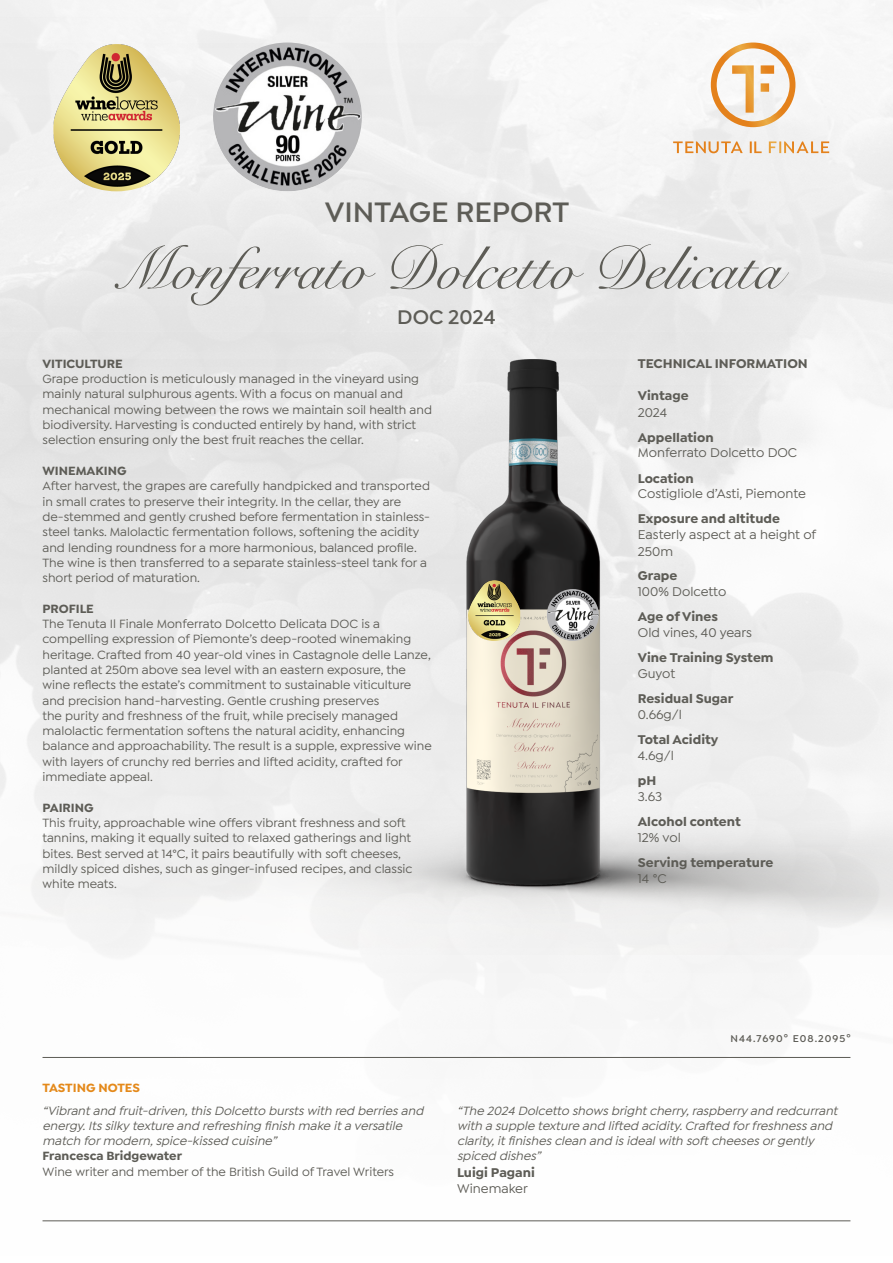
<style>
.page{position:relative;width:893px;height:1263px;background:#fff}
.page>*{position:absolute;margin:0;border:0;box-sizing:border-box;transform-origin:0 0}
.t1{font:60px "Snell Roundhand";color:#5d5c56}
.t2{font:600 30px "Isidora Sans";color:#5d5c56}
.t3{font:600 21px "Isidora Sans";color:#5d5c56}
.t4{font:700 13.5px "Isidora Sans";color:#5d5c56}
.t5{font:500 13.5px/16.2px "Isidora Sans";color:#5d5c56}
.t6{font:500 12.75px/15.3px "Isidora Sans";color:#5d5c56}
.t7{font:italic 500 12.75px/15.3px "Isidora Sans";color:#5d5c56}
.t8{font:700 12.75px "Isidora Sans";color:#5d5c56}
.t9{font:700 12.75px "Isidora Sans";color:#e4891a}
.t10{font:600 10.5px "Isidora Sans";letter-spacing:.1em;color:#5d5c56}
</style>
<div class="page">
<img style="left:0;top:266px;width:893px;height:689px">
<hr style="left:43px;top:1057px;width:807px;height:1px;background:#5d5c56">
<hr style="left:43px;top:1220px;width:807px;height:1px;background:#5d5c56">
<svg style="left:673px;top:43px;width:156px;height:110px"></svg>
<img style="left:53px;top:44px;width:127px;height:147px">
<img style="left:468px;top:580px;width:52px;height:61px">
<img style="left:547px;top:589px;width:52px;height:52px;border-radius:26px">
<img style="left:213px;top:43px;width:149px;height:148px;border-radius:74px">
<h2 class="t2" style="left:325px;top:195px;width:246px">VINTAGE REPORT</h2>
<h1 class="t1" style="left:112px;top:221px;width:671px">Monferrato Dolcetto Delicata</h1>
<h3 class="t3" style="left:397px;top:305px;width:100px">DOC 2024</h3>
<p class="t8" style="left:43px;top:356px;width:82px">VITICULTURE</p>
<p class="t6" style="left:43px;top:371px;width:391px">Grape production is meticulously managed in the vineyard using mainly natural sulphurous agents. With a focus on manual and mechanical mowing between the rows we maintain soil health and biodiversity. Harvesting is conducted entirely by hand, with strict selection ensuring only the best fruit reaches the cellar.</p>
<p class="t8" style="left:43px;top:463px;width:86px">WINEMAKING</p>
<p class="t6" style="left:43px;top:478px;width:389px">After harvest, the grapes are carefully handpicked and transported in small crates to preserve their integrity. In the cellar, they are de-stemmed and gently crushed before fermentation in stainless&shy;steel tanks. Malolactic fermentation follows, softening the acidity and lending roundness for a more harmonious, balanced profile.<br>The wine is then transferred to a separate stainless-steel tank for a short period of maturation.</p>
<p class="t8" style="left:43px;top:601px;width:53px">PROFILE</p>
<p class="t6" style="left:43px;top:616px;width:391px">The Tenuta Il Finale Monferrato Dolcetto Delicata DOC is a compelling expression of Piemonte’s deep-rooted winemaking heritage. Crafted from 40 year-old vines in Castagnole delle Lanze, planted at 250m above sea level with an eastern exposure, the wine reflects the estate’s commitment to sustainable viticulture and precision hand-harvesting. Gentle crushing preserves<br>the purity and freshness of the fruit, while precisely managed malolactic fermentation softens the natural acidity, enhancing balance and approachability. The result is a supple, expressive wine with layers of crunchy red berries and lifted acidity, crafted for immediate appeal.</p>
<p class="t8" style="left:43px;top:799px;width:53px">PAIRING</p>
<p class="t6" style="left:43px;top:815px;width:371px">This fruity, approachable wine offers vibrant freshness and soft tannins, making it equally suited to relaxed gatherings and light bites. Best served at 14°C, it pairs beautifully with soft cheeses, mildly spiced dishes, such as ginger-infused recipes, and classic white meats.</p>
<p class="t4" style="left:638px;top:356px;width:171px">TECHNICAL INFORMATION</p>
<p class="t4" style="left:638px;top:388px;width:52px">Vintage</p>
<p class="t5" style="left:638px;top:404px;width:31px">2024</p>
<p class="t4" style="left:638px;top:429px;width:77px">Appellation</p>
<p class="t5" style="left:638px;top:445px;width:161px">Monferrato Dolcetto DOC</p>
<p class="t4" style="left:638px;top:470px;width:57px">Location</p>
<p class="t5" style="left:638px;top:486px;width:170px">Costigliole d’Asti, Piemonte</p>
<p class="t4" style="left:638px;top:510px;width:144px">Exposure and altitude</p>
<p class="t5" style="left:638px;top:527px;width:180px">Easterly aspect at a height of<br>250m</p>
<p class="t4" style="left:638px;top:567px;width:41px">Grape</p>
<p class="t5" style="left:638px;top:584px;width:90px">100% Dolcetto</p>
<p class="t4" style="left:638px;top:608px;width:82px">Age of Vines</p>
<p class="t5" style="left:638px;top:625px;width:116px">Old vines, 40 years</p>
<p class="t4" style="left:638px;top:649px;width:137px">Vine Training System</p>
<p class="t5" style="left:638px;top:666px;width:39px">Guyot</p>
<p class="t4" style="left:638px;top:690px;width:97px">Residual Sugar</p>
<p class="t5" style="left:638px;top:707px;width:46px">0.66g/l</p>
<p class="t4" style="left:638px;top:731px;width:82px">Total Acidity</p>
<p class="t5" style="left:638px;top:747px;width:38px">4.6g/l</p>
<p class="t4" style="left:638px;top:772px;width:20px">pH</p>
<p class="t5" style="left:638px;top:788px;width:26px">3.63</p>
<p class="t4" style="left:638px;top:813px;width:105px">Alcohol content</p>
<p class="t5" style="left:638px;top:829px;width:44px">12% vol</p>
<p class="t4" style="left:638px;top:854px;width:137px">Serving temperature</p>
<p class="t5" style="left:638px;top:870px;width:30px">14 °C</p>
<p class="t9" style="left:43px;top:1079px;width:99px">TASTING NOTES</p>
<p class="t7" style="left:43px;top:1103px;width:385px">“Vibrantand fruit-driven,thisDolcetto burstswith red berriesand energy.Itssilky texture and refreshing finish make ita versatile match formodern,spice-kissed cuisine”</p>
<p class="t8" style="left:43px;top:1148px;width:141px">Francesca Bridgewater</p>
<p class="t6" style="left:43px;top:1164px;width:353px">Wine writer and member of the British Guild of Travel Writers</p>
<p class="t10" style="left:731px;top:1033px;width:122px">N44.7690º E08.2095º</p>
<p class="t7" style="left:457px;top:1103px;width:385px">“The 2024 Dolcetto showsbrightcherry,raspberry and redcurrant with a supple texture and lifted acidity.Crafted forfreshnessand clarity,itfinishesclean and isidealwith softcheesesorgently spiced dishes”</p>
<p class="t4" style="left:457px;top:1164px;width:79px">Luigi Pagani</p>
<p class="t5" style="left:457px;top:1180px;width:72px">Winemaker</p>
</div>
